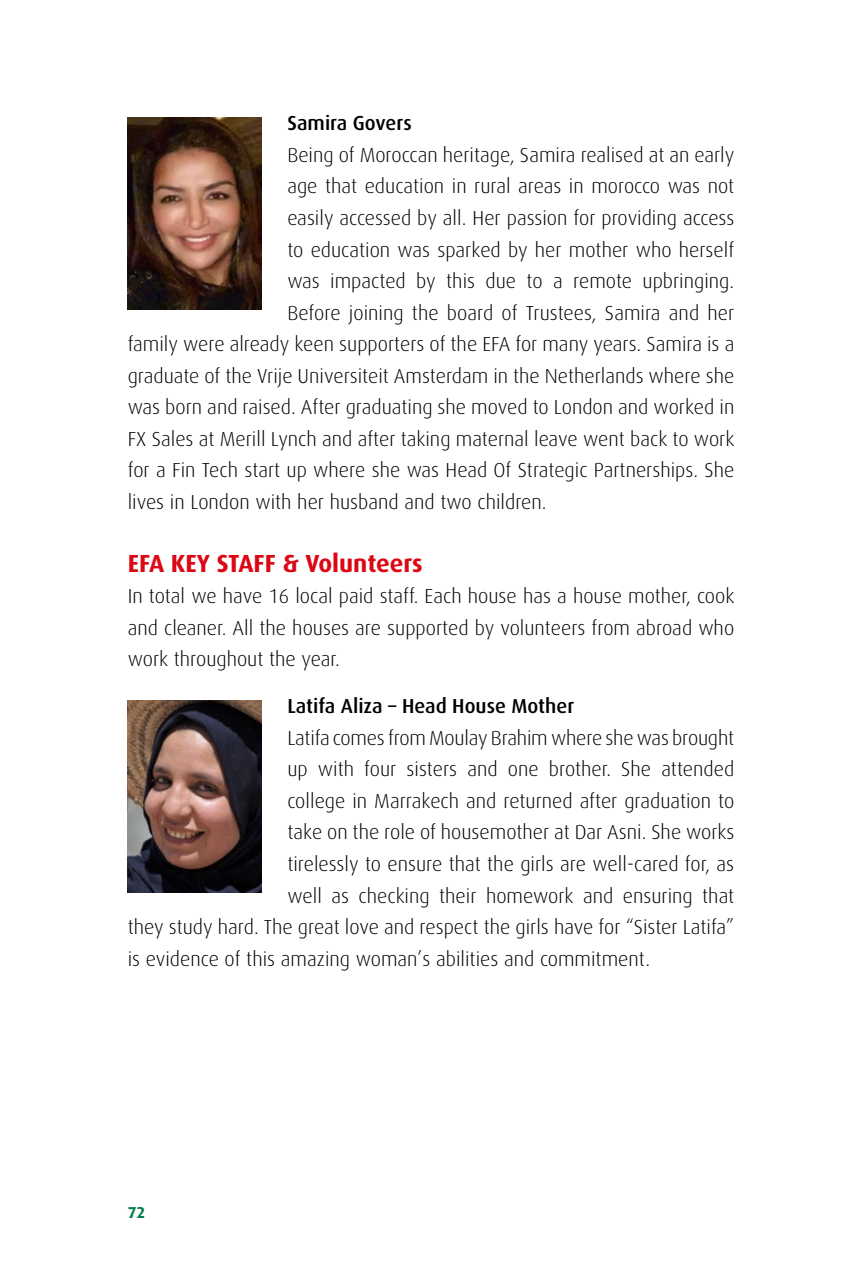
<style>
.page{position:relative;width:862px;height:1276px;background:#fff}
.page>*{position:absolute;margin:0;border:0;box-sizing:border-box;transform-origin:0 0}
.t1{font:700 24.75px "Dax";color:#dc0714}
.t2{font:300 20.25px/31.5px "Dax";color:#000;text-align:justify}
.t3{font:500 20.25px "Dax";color:#000}
.t4{font:700 15.75px "Dax";color:#007e48}
</style>
<div class="page">
<img style="left:128px;top:118px;width:133px;height:191px">
<img style="left:128px;top:700px;width:133px;height:192px">
<p class="t3" style="left:287px;top:112px;width:126px">Samira Govers</p>
<p class="t2" style="left:287px;top:139px;width:448px">Being of Moroccan heritage, Samira realised at an early</p>
<p class="t2" style="left:287px;top:171px;width:448px">age that education in rural areas in morocco was not</p>
<p class="t2" style="left:287px;top:202px;width:448px">easily accessed by all. Her passion for providing access</p>
<p class="t2" style="left:287px;top:234px;width:448px">to education was sparked by her mother who herself</p>
<p class="t2" style="left:287px;top:265px;width:448px">was impacted by this due to a remote upbringing.</p>
<p class="t2" style="left:287px;top:297px;width:448px">Before joining the board of Trustees, Samira and her</p>
<p class="t2" style="left:128px;top:328px;width:607px">family were already keen supporters of the EFA for many years. Samira is a</p>
<p class="t2" style="left:128px;top:360px;width:607px">graduate of the Vrije Universiteit Amsterdam in the Netherlands where she</p>
<p class="t2" style="left:128px;top:391px;width:607px">was born and raised. After graduating she moved to London and worked in</p>
<p class="t2" style="left:128px;top:423px;width:607px">FX Sales at Merill Lynch and after taking maternal leave went back to work</p>
<p class="t2" style="left:128px;top:454px;width:607px">for a Fin Tech start up where she was Head Of Strategic Partnerships. She</p>
<p class="t2" style="left:128px;top:486px;width:420px">lives in London with her husband and two children.</p>
<p class="t1" style="left:128px;top:549px;width:296px">EFA KEY STAFF &amp; Volunteers</p>
<p class="t2" style="left:128px;top:580px;width:607px">In total we have 16 local paid staff. Each house has a house mother, cook and cleaner. All the houses are supported by volunteers from abroad who work throughout the year.</p>
<p class="t3" style="left:287px;top:695px;width:288px">Latifa Aliza – Head House Mother</p>
<p class="t2" style="left:287px;top:722px;width:448px">Latifa comes from Moulay Brahim where she was brought</p>
<p class="t2" style="left:287px;top:754px;width:448px">up with four sisters and one brother. She attended</p>
<p class="t2" style="left:287px;top:785px;width:448px">college in Marrakech and returned after graduation to</p>
<p class="t2" style="left:287px;top:817px;width:448px">take on the role of housemother at Dar Asni. She works</p>
<p class="t2" style="left:287px;top:848px;width:448px">tirelessly to ensure that the girls are well-cared for, as</p>
<p class="t2" style="left:287px;top:880px;width:448px">well as checking their homework and ensuring that</p>
<p class="t2" style="left:128px;top:911px;width:607px">they study hard. The great love and respect the girls have for “Sister Latifa”</p>
<p class="t2" style="left:128px;top:943px;width:523px">is evidence of this amazing woman’s abilities and commitment.</p>
<p class="t4" style="left:128px;top:1203px;width:19px">72</p>
</div>
